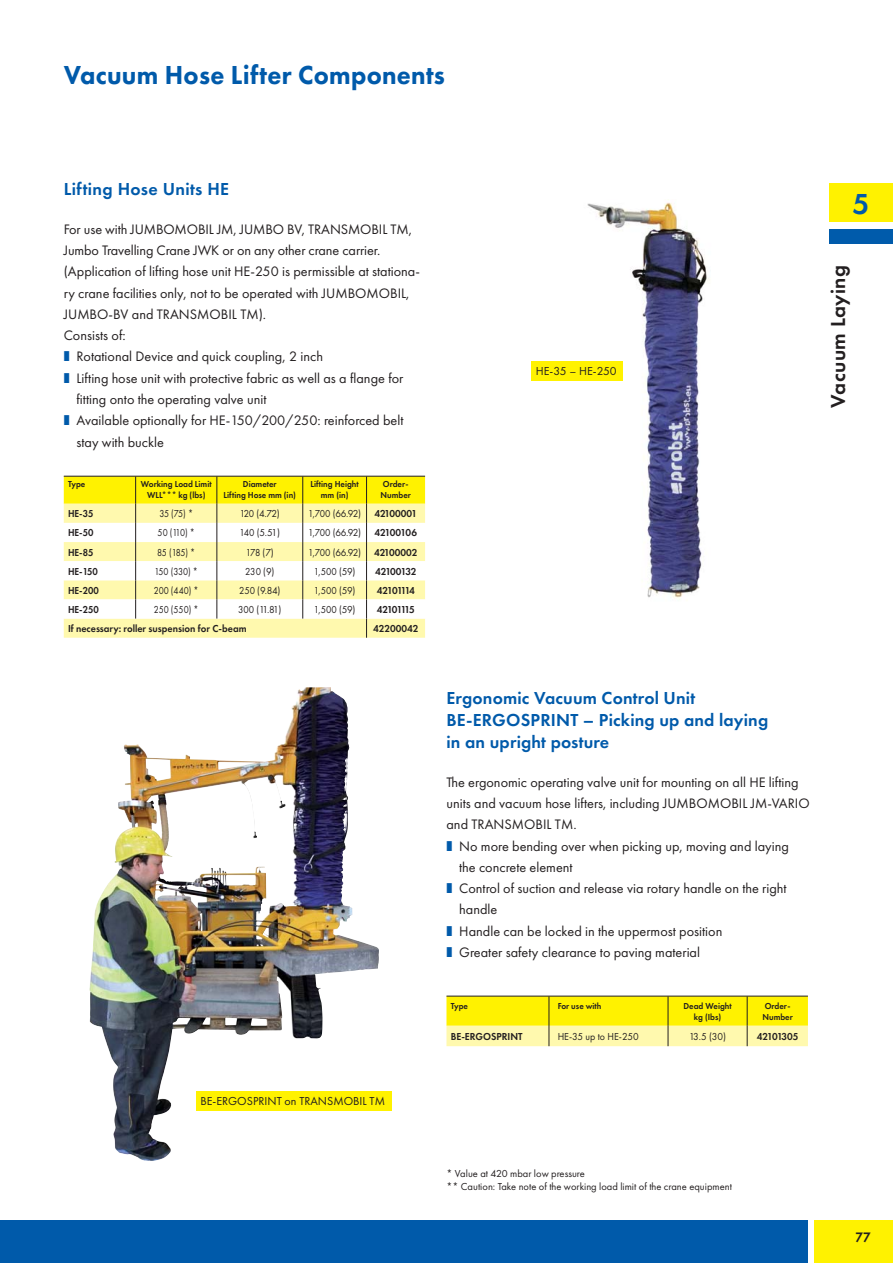
<style>
.page{position:relative;width:893px;height:1263px;background:#fff}
.page>*{position:absolute;margin:0;border:0;box-sizing:border-box;transform-origin:0 0}
.t1{font:600 30px "Futura PT";color:#005aaa}
.t2{font:800 27px "Futura PT";letter-spacing:.01em;color:#005aaa;scale:.95 1}
.t3{font:600 21px "Futura PT";letter-spacing:.02em;color:#231f20}
.t4{font:600 18px/21.6px "Futura PT";letter-spacing:.01em;color:#005aaa}
.t5{font:14.25px/21.3px "Futura PT";color:#231f20}
.t6{font:600 14.25px "Futura PT";color:#231f20;scale:.95 1}
.t7{font:12px "Futura PT";color:#231f20}
.t8{font:10.5px "Futura PT";color:#231f20;scale:.9 1}
.t9{font:10.5px/13.5px "Futura PT";color:#231f20}
.t10{font:600 10.5px "Futura PT";color:#231f20;scale:.95 1}
.t11{font:10.5px "Futura PT";color:#231f20;scale:.85 1}
.t12{font:600 10.5px "Futura PT";color:#231f20;scale:.9 1}
.t13{font:600 10.5px "Futura PT";letter-spacing:-.07em;color:#231f20;scale:.95 1}
.t14{font:10.5px "Futura PT";color:#231f20;scale:.95 1}
.t15{font:600 10.5px "Futura PT";letter-spacing:-.105em;color:#231f20;scale:.95 1}
.t16{font:600 9px/10.8px "Futura PT";color:#231f20;text-align:center;scale:.95 1}
.s1{font-weight:600}
</style>
<div class="page">
<div style="left:814px;top:1220px;width:79px;height:43px;background:#fff200"></div>
<div style="left:0;top:1220px;width:808px;height:43px;background:#005aaa"></div>
<div style="left:829px;top:183px;width:64px;height:39px;background:#fff200"></div>
<div style="left:829px;top:229px;width:64px;height:15px;background:#005bab"></div>
<img style="left:89px;top:744px;width:234px;height:417px">
<div style="left:196px;top:1092px;width:195px;height:19px;background:#fff200"></div>
<img style="left:587px;top:199px;width:122px;height:399px">
<div style="left:531px;top:361px;width:92px;height:20px;background:#fff200"></div>
<svg style="left:64px;top:477px;width:361px;height:161px"></svg>
<hr style="left:64px;top:476px;width:361px;height:1px;background:#231f20">
<svg style="left:446px;top:996px;width:362px;height:50px;background:#faf047"></svg>
<h2 class="t2" style="left:64px;top:62px;width:403px">Vacuum Hose Lifter Components</h2>
<p class="t4" style="left:64px;top:179px;width:167px">Lifting Hose Units HE</p>
<p class="t5" style="left:64px;top:219px;width:350px">For use with JUMBOMOBIL JM, JUMBO BV, TRANSMOBIL TM,</p>
<p class="t5" style="left:64px;top:240px;width:318px">Jumbo Travelling Crane JWK or on any other crane carrier.</p>
<p class="t5" style="left:64px;top:262px;width:358px">(Application of lifting hose unit HE-250 is permissible at stationa-</p>
<p class="t5" style="left:64px;top:283px;width:347px">ry crane facilities only, not to be operated with JUMBOMOBIL,</p>
<p class="t5" style="left:64px;top:304px;width:204px">JUMBO-BV and TRANSMOBIL TM).</p>
<p class="t5" style="left:64px;top:325px;width:63px">Consists of:</p>
<p class="t5" style="left:77px;top:347px;width:248px">Rotational Device and quick coupling, 2 inch</p>
<p class="t5" style="left:77px;top:368px;width:328px">Lifting hose unit with protective fabric as well as a flange for</p>
<p class="t5" style="left:77px;top:389px;width:191px">fitting onto the operating valve unit</p>
<p class="t5" style="left:77px;top:410px;width:328px">Available optionally for HE-150/200/250: reinforced belt</p>
<p class="t5" style="left:77px;top:432px;width:89px">stay with buckle</p>
<p class="t16" style="left:68px;top:479px;width:20px">Type</p>
<p class="t16" style="left:141px;top:479px;width:76px">Working Load Limit<br>WLL*** kg (lbs)</p>
<p class="t16" style="left:224px;top:479px;width:78px">Diameter<br>Lifting Hose mm (in)</p>
<p class="t16" style="left:310px;top:479px;width:52px">Lifting Height mm (in)</p>
<p class="t16" style="left:381px;top:479px;width:34px;text-align:left">Order-<br>Number</p>
<p class="t12" style="left:68px;top:509px;width:30px">HE-35</p>
<p class="t11" style="left:159px;top:509px;width:41px">35 (75) *</p>
<p class="t8" style="left:240px;top:509px;width:46px">120 (4.72)</p>
<p class="t8" style="left:308px;top:509px;width:60px">1,700 (66.92)</p>
<p class="t10" style="left:374px;top:509px;width:47px">42100001</p>
<p class="t12" style="left:68px;top:528px;width:30px">HE-50</p>
<p class="t11" style="left:158px;top:528px;width:45px">50 (110) *</p>
<p class="t8" style="left:240px;top:528px;width:47px">140 (5.51)</p>
<p class="t8" style="left:308px;top:528px;width:60px">1,700 (66.92)</p>
<p class="t13" style="left:375px;top:528px;width:46px">42100106</p>
<p class="t12" style="left:68px;top:547px;width:30px">HE-85</p>
<p class="t11" style="left:157px;top:547px;width:46px">85 (185) *</p>
<p class="t8" style="left:246px;top:547px;width:32px">178 (7)</p>
<p class="t8" style="left:308px;top:547px;width:123px">1,700 (66.92) <span class="s1">42100002</span></p>
<p class="t12" style="left:68px;top:566px;width:35px">HE-150</p>
<p class="t11" style="left:155px;top:566px;width:52px">150 (330) *</p>
<p class="t8" style="left:245px;top:566px;width:34px">230 (9)</p>
<p class="t8" style="left:314px;top:566px;width:48px">1,500 (59)</p>
<p class="t13" style="left:375px;top:566px;width:45px">42100132</p>
<p class="t12" style="left:68px;top:585px;width:36px">HE-200</p>
<p class="t11" style="left:154px;top:585px;width:54px">200 (440) *</p>
<p class="t8" style="left:239px;top:585px;width:47px">250 (9.84)</p>
<p class="t8" style="left:314px;top:585px;width:48px">1,500 (59)</p>
<p class="t15" style="left:377px;top:585px;width:41px">42101114</p>
<p class="t12" style="left:68px;top:604px;width:36px">HE-250</p>
<p class="t11" style="left:154px;top:604px;width:54px">250 (550) *</p>
<p class="t8" style="left:238px;top:604px;width:50px">300 (11.81)</p>
<p class="t8" style="left:314px;top:604px;width:48px">1,500 (59)</p>
<p class="t15" style="left:377px;top:604px;width:42px">42101115</p>
<p class="t10" style="left:68px;top:623px;width:189px">If necessary: roller suspension for C-beam</p>
<p class="t10" style="left:373px;top:623px;width:49px">42200042</p>
<p class="t7" style="left:200px;top:1095px;width:186px">BE-ERGOSPRINT on TRANSMOBIL TM</p>
<p class="t7" style="left:536px;top:365px;width:82px">HE-35 – HE-250</p>
<h1 class="t1" style="left:853px;top:189px;width:19px">5</h1>
<h3 class="t3" style="left:828px;top:408px;width:144px;rotate:-90deg">Vacuum Laying</h3>
<p class="t4" style="left:446px;top:688px;width:323px">Ergonomic Vacuum Control Unit<br>BE-ERGOSPRINT – Picking up and laying in an upright posture</p>
<p class="t5" style="left:446px;top:772px;width:365px">The ergonomic operating valve unit for mounting on all HE lifting units and vacuum hose lifters, including JUMBOMOBIL JM-VARIO and TRANSMOBIL TM.</p>
<p class="t5" style="left:459px;top:836px;width:331px">No more bending over when picking up, moving and laying the concrete element<br>Control of suction and release via rotary handle on the right handle<br>Handle can be locked in the uppermost position<br>Greater safety clearance to paving material</p>
<p class="t16" style="left:451px;top:1001px;width:20px">Type</p>
<p class="t16" style="left:558px;top:1001px;width:48px">For use with</p>
<p class="t16" style="left:683px;top:1001px;width:52px">Dead Weight kg (Ibs)</p>
<p class="t16" style="left:762px;top:1001px;width:34px;text-align:left">Order-<br>Number</p>
<p class="t10" style="left:451px;top:1031px;width:77px">BE-ERGOSPRINT</p>
<p class="t14" style="left:558px;top:1031px;width:87px">HE-35 up to HE-250</p>
<p class="t14" style="left:689px;top:1031px;width:41px">13.5 (30)</p>
<p class="t13" style="left:757px;top:1031px;width:45px">42101305</p>
<p class="t9" style="left:446px;top:1167px;width:287px">* Value at 420 mbar low pressure<br>** Caution: Take note of the working load limit of the crane equipment</p>
<p class="t6" style="left:855px;top:1230px;width:18px">77</p>
</div>
